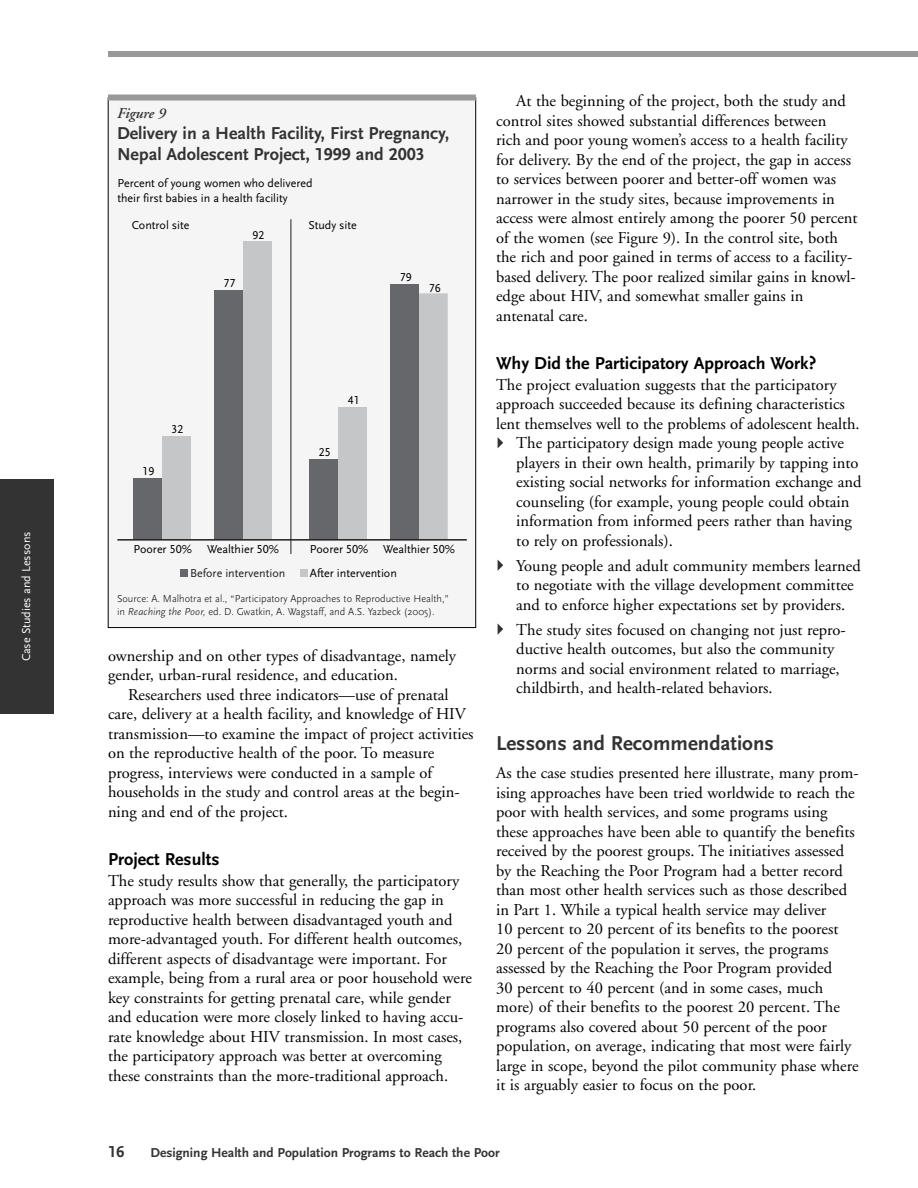
<style>
.page{position:relative;width:918px;height:1188px;background:#fff}
.page>*{position:absolute;margin:0;border:0;box-sizing:border-box;transform-origin:0 0}
.t1{font:700 21px "Scala Sans LF";color:#333}
.t2{font:700 18px/21px "Scala Sans LF";color:#333}
.t3{font:700 18px "Scala Sans LF";color:#000}
.t4{font:16.5px/19.5px "Adobe Garamond";color:#000}
.t5{font:700 16.5px "Scala Sans LF";color:#333}
.t6{font:italic 600 15px "Adobe Garamond";color:#333}
.t7{font:700 13.5px "Scala Sans LF";color:#333}
.t8{font:12px/14.4px "Scala Sans LF";color:#000}
.t9{font:12px "Scala Sans LF";color:#fff}
.t10{font:12px "Scala Sans LF";color:#231f20}
.t11{font:300 10.5px/12.8px "Scala Sans";color:#000}
.s1{font-style:italic}
</style>
<div class="page">
<svg style="left:498px;top:624px;width:5px;height:10px"></svg>
<svg style="left:498px;top:560px;width:5px;height:11px"></svg>
<svg style="left:498px;top:437px;width:5px;height:11px"></svg>
<div style="left:108px;top:51px;width:810px;height:6px;background:#999"></div>
<div style="left:0;top:479px;width:54px;height:234px;background:#333"></div>
<div style="left:108px;top:98px;width:368px;height:529px;background:#f5f5f5"></div>
<div style="left:180px;top:569px;width:8px;height:8px;background:#66676a"></div>
<div style="left:300px;top:569px;width:8px;height:8px;background:#c5c6c8"></div>
<div style="left:133px;top:478px;width:29px;height:62px;background:#66676a"></div>
<div style="left:162px;top:436px;width:29px;height:104px;background:#c5c6c8"></div>
<div style="left:214px;top:290px;width:29px;height:250px;background:#66676a"></div>
<div style="left:419px;top:293px;width:29px;height:246px;background:#c5c6c8"></div>
<div style="left:243px;top:242px;width:29px;height:298px;background:#c5c6c8"></div>
<div style="left:310px;top:459px;width:28px;height:81px;background:#66676a"></div>
<div style="left:338px;top:407px;width:29px;height:133px;background:#c5c6c8"></div>
<div style="left:391px;top:284px;width:28px;height:256px;background:#66676a"></div>
<hr style="left:117px;top:539px;width:350px;height:2px;background:#231f20">
<hr style="left:291px;top:219px;width:1px;height:335px;background:#231f20">
<div style="left:108px;top:94px;width:368px;height:6px;background:#999"></div>
<p class="t9" style="left:20px;top:661px;width:131px;rotate:-90deg">Case Studies and Lessons</p>
<p class="t6" style="left:117px;top:108px;width:50px">Figure 9</p>
<p class="t2" style="left:117px;top:124px;width:334px">Delivery in a Health Facility, First Pregnancy,<br>Nepal Adolescent Project, 1999 and 2003</p>
<p class="t8" style="left:117px;top:177px;width:197px">Percent of young women who delivered their first babies in a health facility</p>
<p class="t8" style="left:132px;top:218px;width:59px">Control site</p>
<p class="t8" style="left:308px;top:218px;width:50px">Study site</p>
<p class="t8" style="left:252px;top:228px;width:13px">92</p>
<p class="t8" style="left:224px;top:276px;width:13px">77</p>
<p class="t8" style="left:143px;top:464px;width:13px">19</p>
<p class="t8" style="left:171px;top:422px;width:13px">32</p>
<p class="t8" style="left:319px;top:445px;width:13px">25</p>
<p class="t8" style="left:348px;top:393px;width:13px">41</p>
<p class="t8" style="left:400px;top:270px;width:13px">79</p>
<p class="t8" style="left:429px;top:281px;width:13px">76</p>
<p class="t8" style="left:134px;top:542px;width:60px">Poorer 50%</p>
<p class="t8" style="left:207px;top:542px;width:73px">Wealthier 50%</p>
<p class="t8" style="left:310px;top:542px;width:60px">Poorer 50%</p>
<p class="t8" style="left:383px;top:542px;width:73px">Wealthier 50%</p>
<p class="t10" style="left:190px;top:567px;width:97px">Before intervention</p>
<p class="t8" style="left:310px;top:566px;width:88px">After intervention</p>
<p class="t11" style="left:117px;top:592px;width:333px">Source: A. Malhotra et al., “Participatory Approaches to Reproductive Health,” in <span class="s1">Reaching the Poor,</span> ed. D. Gwatkin, A. Wagstaff, and A.S. Yazbeck (2005).</p>
<p class="t4" style="left:108px;top:647px;width:350px">ownership and on other types of disadvantage, namely gender, urban-rural residence, and education.</p>
<p class="t4" style="left:108px;top:686px;width:367px;text-indent:20px">Researchers used three indicators—use of prenatal care, delivery at a health facility, and knowledge of HIV transmission—to examine the impact of project activities on the reproductive health of the poor. To measure progress, interviews were conducted in a sample of households in the study and control areas at the begin&shy;ning and end of the project.</p>
<p class="t3" style="left:108px;top:850px;width:113px">Project Results</p>
<p class="t4" style="left:108px;top:872px;width:365px">The study results show that generally, the participatory approach was more successful in reducing the gap in reproductive health between disadvantaged youth and more-advantaged youth. For different health outcomes, different aspects of disadvantage were important. For example, being from a rural area or poor household were key constraints for getting prenatal care, while gender and education were more closely linked to having accu&shy;rate knowledge about HIV transmission. In most cases, the participatory approach was better at overcoming these constraints than the more-traditional approach.</p>
<p class="t4" style="left:496px;top:93px;width:363px;text-indent:20px">At the beginning of the project, both the study and control sites showed substantial differences between<br>rich and poor young women’s access to a health facility for delivery. By the end of the project, the gap in access to services between poorer and better-off women was narrower in the study sites, because improvements in access were almost entirely among the poorer 50 percent of the women (see Figure 9). In the control site, both the rich and poor gained in terms of access to a facility&shy;based delivery. The poor realized similar gains in knowl&shy;edge about HIV, and somewhat smaller gains in antenatal care.</p>
<p class="t3" style="left:496px;top:355px;width:322px">Why Did the Participatory Approach Work?</p>
<p class="t4" style="left:496px;top:376px;width:342px">The project evaluation suggests that the participatory</p>
<p class="t4" style="left:496px;top:396px;width:350px">approach succeeded because its defining characteristics</p>
<p class="t4" style="left:496px;top:415px;width:365px">lent themselves well to the problems of adolescent health.</p>
<p class="t4" style="left:516px;top:435px;width:329px">The participatory design made young people active</p>
<p class="t4" style="left:516px;top:454px;width:344px">players in their own health, primarily by tapping into</p>
<p class="t4" style="left:516px;top:474px;width:347px">existing social networks for information exchange and</p>
<p class="t4" style="left:516px;top:493px;width:335px">counseling (for example, young people could obtain</p>
<p class="t4" style="left:516px;top:513px;width:337px">information from informed peers rather than having</p>
<p class="t4" style="left:516px;top:532px;width:158px">to rely on professionals).</p>
<p class="t4" style="left:516px;top:557px;width:346px">Young people and adult community members learned to negotiate with the village development committee and to enforce higher expectations set by providers.</p>
<p class="t4" style="left:516px;top:621px;width:331px">The study sites focused on changing not just repro&shy;ductive health outcomes, but also the community norms and social environment related to marriage, childbirth, and health-related behaviors.</p>
<p class="t1" style="left:496px;top:733px;width:279px">Lessons and Recommendations</p>
<p class="t4" style="left:496px;top:765px;width:364px">As the case studies presented here illustrate, many prom&shy;ising approaches have been tried worldwide to reach the poor with health services, and some programs using these approaches have been able to quantify the benefits received by the poorest groups. The initiatives assessed by the Reaching the Poor Program had a better record than most other health services such as those described in Part 1. While a typical health service may deliver<br>10 percent to 20 percent of its benefits to the poorest 20 percent of the population it serves, the programs assessed by the Reaching the Poor Program provided<br>30 percent to 40 percent (and in some cases, much more) of their benefits to the poorest 20 percent. The programs also covered about 50 percent of the poor population, on average, indicating that most were fairly large in scope, beyond the pilot community phase where it is arguably easier to focus on the poor.</p>
<p class="t5" style="left:108px;top:1144px;width:18px">16</p>
<p class="t7" style="left:150px;top:1146px;width:351px">Designing Health and Population Programs to Reach the Poor</p>
</div>
